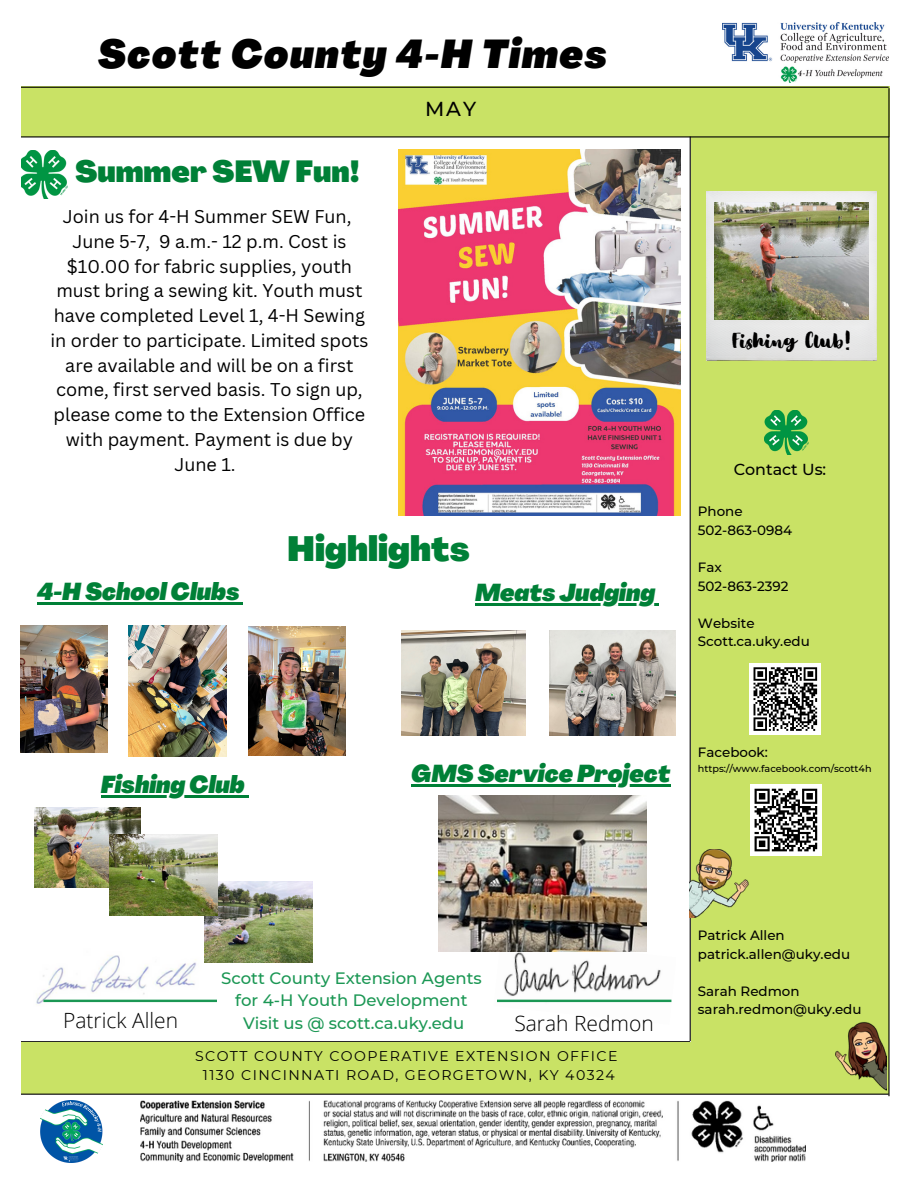
<style>
.page{position:relative;width:918px;height:1188px;background:#fff}
.page>*{position:absolute;margin:0;border:0;box-sizing:border-box;transform-origin:0 0}
.t1{font:italic 900 39.45px "Agrandir";letter-spacing:.04em;color:#000}
.t2{font:900 34.5px "Agrandir";color:#008037}
.t3{font:900 30px "Agrandir";color:#008037}
.t4{font:italic 900 24px "Agrandir";color:#008037}
.t5{font:22.5px "Bloom Skirt";color:#000}
.t6{font:300 21px "Open Sans";color:#000}
.t7{font:500 20.25px "Montserrat";color:#000}
.t8{font:18px/24.8px "Canva Sans";color:#000;text-align:center}
.t9{font:500 16.5px/22.5px "Montserrat";color:#1b9754;text-align:center}
.t10{font:500 15.9px "Montserrat";color:#000}
.t11{font:14.1px/19px "Montserrat";letter-spacing:.1em;color:#000;text-align:center}
.t12{font:500 13.5px/18.5px "Montserrat";color:#000}
.t13{font:500 9.6px "Montserrat";color:#000}
</style>
<div class="page">
<hr style="left:13px;top:1041px;width:677px;height:1px;background:#000">
<div style="left:691px;top:130px;width:197px;height:964px;background:#c9e265"></div>
<div style="left:16px;top:87px;width:874px;height:49px;background:#c9e265"></div>
<hr style="left:16px;top:87px;width:873px;height:1px;background:#000">
<hr style="left:888px;top:88px;width:2px;height:1008px;background:#000">
<img style="left:722px;top:23px;width:167px;height:59px">
<hr style="left:16px;top:136px;width:873px;height:1px;background:#000">
<hr style="left:690px;top:137px;width:1px;height:904px;background:#000">
<img style="left:707px;top:191px;width:169px;height:170px">
<img style="left:765px;top:410px;width:43px;height:44px">
<img style="left:690px;top:849px;width:59px;height:68px">
<img style="left:835px;top:1022px;width:51px;height:69px">
<div style="left:750px;top:784px;width:72px;height:72px;background:#fff"></div>
<svg style="left:754px;top:788px;width:64px;height:64px"></svg>
<div style="left:750px;top:663px;width:71px;height:72px;background:#fff"></div>
<svg style="left:753px;top:667px;width:65px;height:64px"></svg>
<img style="left:497px;top:939px;width:175px;height:64px">
<svg style="left:497px;top:1000px;width:174px;height:2px"></svg>
<img style="left:36px;top:939px;width:174px;height:66px">
<svg style="left:43px;top:1000px;width:174px;height:2px"></svg>
<img style="left:21px;top:150px;width:47px;height:49px">
<div style="left:13px;top:1042px;width:720px;height:51px;background:#c9e265"></div>
<img style="left:140px;top:1100px;width:665px;height:62px">
<img style="left:41px;top:1100px;width:62px;height:62px">
<hr style="left:16px;top:1094px;width:873px;height:1px;background:#000">
<div style="left:0;top:13px;width:21px;height:1175px;background:#fff"></div>
<img style="left:398px;top:149px;width:283px;height:366px">
<img style="left:21px;top:625px;width:86px;height:127px">
<img style="left:129px;top:625px;width:98px;height:132px">
<img style="left:249px;top:626px;width:96px;height:130px">
<img style="left:402px;top:630px;width:124px;height:106px">
<img style="left:550px;top:630px;width:126px;height:106px">
<img style="left:438px;top:795px;width:208px;height:157px">
<img style="left:205px;top:882px;width:108px;height:81px">
<img style="left:34px;top:808px;width:106px;height:80px">
<img style="left:109px;top:834px;width:108px;height:81px">
<img style="left:715px;top:203px;width:154px;height:117px">
<hr style="left:37px;top:602px;width:203px;height:3px;background:#008037">
<hr style="left:475px;top:603px;width:180px;height:2px;background:#008037">
<hr style="left:411px;top:784px;width:260px;height:3px;background:#008037">
<hr style="left:101px;top:795px;width:144px;height:3px;background:#008037">
<svg style="left:245px;top:795px;width:4px;height:3px"></svg>
<h1 class="t1" style="left:98px;top:39px;width:511px">Scott County 4-H Times</h1>
<p class="t7" style="left:425px;top:96px;width:53px">MAY</p>
<h3 class="t3" style="left:75px;top:160px;width:286px">Summer SEW Fun!</h3>
<p class="t8" style="left:50px;top:204px;width:320px">Join us for 4-H Summer SEW Fun,<br>June 5-7, 9 a.m.- 12 p.m. Cost is $10.00 for fabric supplies, youth must bring a sewing kit. Youth must have completed Level 1, 4-H Sewing in order to participate. Limited spots are available and will be on a first come, first served basis. To sign up, please come to the Extension Office with payment. Payment is due by<br>June 1.</p>
<h2 class="t2" style="left:287px;top:535px;width:184px">Highlights</h2>
<h3 class="t4" style="left:37px;top:582px;width:204px">4-H School Clubs</h3>
<h3 class="t4" style="left:475px;top:583px;width:182px">Meats Judging</h3>
<p class="t5" style="left:733px;top:326px;width:120px">Fishing Club!</p>
<p class="t10" style="left:734px;top:459px;width:94px">Contact Us:</p>
<p class="t12" style="left:698px;top:502px;width:96px">Phone<br>502-863-0984</p>
<p class="t12" style="left:698px;top:558px;width:92px">Fax<br>502-863-2392</p>
<p class="t12" style="left:698px;top:614px;width:113px">Website<br>Scott.ca.uky.edu</p>
<h3 class="t4" style="left:101px;top:775px;width:145px">Fishing Club</h3>
<h3 class="t4" style="left:411px;top:764px;width:261px">GMS Service Project</h3>
<p class="t12" style="left:698px;top:743px;width:72px">Facebook:</p>
<p class="t13" style="left:698px;top:762px;width:175px">https://www.facebook.com/scott4h</p>
<p class="t9" style="left:221px;top:967px;width:262px">Scott County Extension Agents for 4-H Youth Development<br>Visit us @ scott.ca.uky.edu</p>
<p class="t6" style="left:63px;top:1006px;width:116px">Patrick Allen</p>
<p class="t6" style="left:514px;top:1008px;width:141px">Sarah Redmon</p>
<p class="t11" style="left:195px;top:1047px;width:424px">SCOTT COUNTY COOPERATIVE EXTENSION OFFICE<br>1130 CINCINNATI ROAD, GEORGETOWN, KY 40324</p>
<p class="t12" style="left:698px;top:926px;width:154px">Patrick Allen patrick.allen@uky.edu</p>
<p class="t12" style="left:698px;top:982px;width:165px">Sarah Redmon sarah.redmon@uky.edu</p>
</div>
